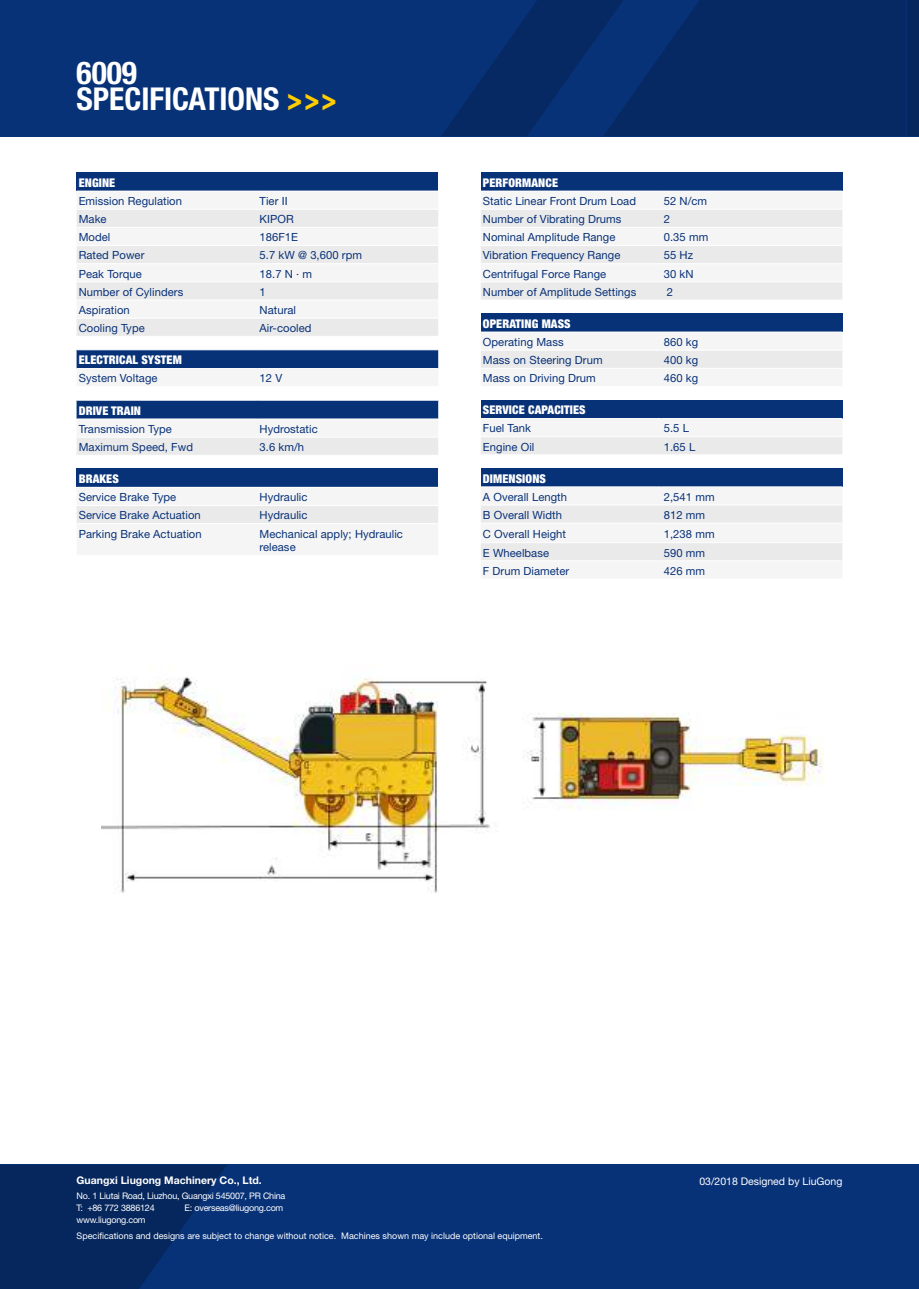
<style>
.page{position:relative;width:919px;height:1289px;background:#fff}
.page>*{position:absolute;margin:0;border:0;box-sizing:border-box;transform-origin:0 0}
.t1{font:700 condensed 31.5px/25.2px "Helvetica Neue LT Pro";color:#fff}
.t2{font:900 condensed 12px "Helvetica Neue LT Pro";letter-spacing:.01em;color:#fff}
.t3{font:900 condensed 12px "Helvetica Neue";letter-spacing:.01em;color:#fff}
.t4{font:11.25px/13.5px "Helvetica Neue LT Pro";letter-spacing:.005em;color:#083278}
.t5{font:700 10.5px "Helvetica Neue LT Pro";color:#fff}
.t6{font:10.5px "Helvetica Neue LT Pro";color:#fff}
.t7{font:9px "Helvetica Neue LT Pro";color:#fff}
.t8{font:9px/12px "Helvetica Neue LT Pro";letter-spacing:-.025em;color:#fff}
.s1{color:#ffcd00}
</style>
<div class="page">
<div style="left:0;top:0;width:906px;height:136px;background:#083278"></div>
<svg style="left:441px;top:0;width:477px;height:136px"></svg>
<div style="left:77px;top:172px;width:361px;height:19px;background:#083278"></div>
<svg style="left:77px;top:210px;width:361px;height:126px"></svg>
<hr style="left:77px;top:227px;width:180px;height:1px;background:#fff">
<hr style="left:257px;top:227px;width:181px;height:1px;background:#fff">
<hr style="left:77px;top:245px;width:180px;height:1px;background:#fff">
<hr style="left:257px;top:245px;width:181px;height:1px;background:#fff">
<hr style="left:77px;top:263px;width:180px;height:1px;background:#fff">
<hr style="left:257px;top:263px;width:181px;height:1px;background:#fff">
<hr style="left:77px;top:281px;width:180px;height:1px;background:#fff">
<hr style="left:257px;top:281px;width:181px;height:1px;background:#fff">
<hr style="left:77px;top:300px;width:180px;height:1px;background:#fff">
<hr style="left:257px;top:300px;width:181px;height:1px;background:#fff">
<hr style="left:77px;top:318px;width:180px;height:1px;background:#fff">
<hr style="left:257px;top:318px;width:181px;height:1px;background:#fff">
<div style="left:77px;top:350px;width:361px;height:18px;background:#083278"></div>
<svg style="left:77px;top:401px;width:361px;height:54px"></svg>
<hr style="left:77px;top:419px;width:180px;height:1px;background:#fff">
<hr style="left:257px;top:419px;width:181px;height:1px;background:#fff">
<hr style="left:77px;top:437px;width:180px;height:1px;background:#fff">
<hr style="left:257px;top:437px;width:181px;height:1px;background:#fff">
<div style="left:77px;top:468px;width:361px;height:19px;background:#083278"></div>
<div style="left:77px;top:506px;width:361px;height:17px;background:#ebeaea"></div>
<div style="left:480px;top:172px;width:362px;height:19px;background:#083278"></div>
<svg style="left:481px;top:210px;width:361px;height:90px"></svg>
<hr style="left:480px;top:227px;width:181px;height:1px;background:#fff">
<hr style="left:661px;top:227px;width:181px;height:1px;background:#fff">
<hr style="left:480px;top:245px;width:181px;height:1px;background:#fff">
<hr style="left:661px;top:245px;width:181px;height:1px;background:#fff">
<hr style="left:480px;top:263px;width:181px;height:1px;background:#fff">
<hr style="left:661px;top:263px;width:181px;height:1px;background:#fff">
<hr style="left:480px;top:281px;width:181px;height:1px;background:#fff">
<hr style="left:661px;top:281px;width:181px;height:1px;background:#fff">
<div style="left:480px;top:313px;width:362px;height:19px;background:#083278"></div>
<div style="left:481px;top:351px;width:361px;height:17px;background:#ebeaea"></div>
<div style="left:480px;top:400px;width:362px;height:18px;background:#083278"></div>
<div style="left:481px;top:437px;width:361px;height:17px;background:#ebeaea"></div>
<div style="left:480px;top:468px;width:362px;height:19px;background:#083278"></div>
<svg style="left:481px;top:506px;width:361px;height:54px"></svg>
<hr style="left:480px;top:486px;width:181px;height:1px;background:#fff">
<hr style="left:661px;top:486px;width:181px;height:1px;background:#fff">
<hr style="left:480px;top:523px;width:181px;height:1px;background:#fff">
<hr style="left:661px;top:523px;width:181px;height:1px;background:#fff">
<hr style="left:480px;top:542px;width:181px;height:1px;background:#fff">
<hr style="left:661px;top:542px;width:181px;height:1px;background:#fff">
<div style="left:0;top:1164px;width:918px;height:124px;background:#083278"></div>
<svg style="left:0;top:1165px;width:227px;height:123px"></svg>
<img style="left:102px;top:677px;width:722px;height:216px">
<div style="left:766px;top:862px;width:76px;height:44px;background:#fff"></div>
<h1 class="t1" style="left:77px;top:61px;width:261px">6009<br>SPECIFICATIONS <span class="s1">&gt;&gt;&gt;</span></h1>
<p class="t2" style="left:79px;top:175px;width:38px">ENGINE</p>
<p class="t4" style="left:79px;top:194px;width:105px">Emission Regulation</p>
<p class="t4" style="left:259px;top:194px;width:30px">Tier II</p>
<p class="t4" style="left:79px;top:212px;width:29px">Make</p>
<p class="t4" style="left:259px;top:212px;width:36px">KIPOR</p>
<p class="t4" style="left:79px;top:230px;width:33px">Model</p>
<p class="t4" style="left:259px;top:230px;width:40px">186F1E</p>
<p class="t4" style="left:79px;top:248px;width:67px">Rated Power</p>
<p class="t4" style="left:259px;top:248px;width:104px">5.7 kW @ 3,600 rpm</p>
<p class="t4" style="left:79px;top:266px;width:65px">Peak Torque</p>
<p class="t4" style="left:259px;top:266px;width:54px">18.7 N · m</p>
<p class="t4" style="left:79px;top:285px;width:106px">Number of Cylinders</p>
<p class="t4" style="left:259px;top:285px;width:8px">1</p>
<p class="t4" style="left:79px;top:303px;width:53px">Aspiration</p>
<p class="t4" style="left:259px;top:303px;width:38px">Natural</p>
<p class="t4" style="left:79px;top:321px;width:68px">Cooling Type</p>
<p class="t4" style="left:259px;top:321px;width:53px">Air-cooled</p>
<p class="t2" style="left:79px;top:353px;width:105px">ELECTRICAL SYSTEM</p>
<p class="t4" style="left:79px;top:371px;width:80px">System Voltage</p>
<p class="t4" style="left:259px;top:371px;width:24px">12 V</p>
<p class="t2" style="left:79px;top:403px;width:64px">DRIVE TRAIN</p>
<p class="t4" style="left:79px;top:422px;width:95px">Transmission Type</p>
<p class="t4" style="left:259px;top:422px;width:60px">Hydrostatic</p>
<p class="t4" style="left:79px;top:440px;width:116px">Maximum Speed, Fwd</p>
<p class="t4" style="left:259px;top:440px;width:46px">3.6 km/h</p>
<p class="t2" style="left:79px;top:471px;width:42px">BRAKES</p>
<p class="t4" style="left:79px;top:490px;width:99px">Service Brake Type</p>
<p class="t4" style="left:259px;top:490px;width:49px">Hydraulic</p>
<p class="t4" style="left:79px;top:508px;width:124px">Service Brake Actuation</p>
<p class="t4" style="left:259px;top:508px;width:49px">Hydraulic</p>
<p class="t4" style="left:79px;top:526px;width:124px">Parking Brake Actuation</p>
<p class="t4" style="left:259px;top:526px;width:145px">Mechanical apply; Hydraulic release</p>
<p class="t2" style="left:483px;top:175px;width:77px">PERFORMANCE</p>
<p class="t4" style="left:483px;top:194px;width:155px">Static Linear Front Drum Load</p>
<p class="t4" style="left:663px;top:194px;width:45px">52 N/cm</p>
<p class="t4" style="left:483px;top:212px;width:140px">Number of Vibrating Drums</p>
<p class="t4" style="left:663px;top:212px;width:8px">2</p>
<p class="t4" style="left:483px;top:230px;width:134px">Nominal Amplitude Range</p>
<p class="t4" style="left:663px;top:230px;width:46px">0.35 mm</p>
<p class="t4" style="left:483px;top:248px;width:139px">Vibration Frequency Range</p>
<p class="t4" style="left:663px;top:248px;width:31px">55 Hz</p>
<p class="t4" style="left:483px;top:266px;width:125px">Centrifugal Force Range</p>
<p class="t4" style="left:663px;top:266px;width:31px">30 kN</p>
<p class="t4" style="left:483px;top:285px;width:155px">Number of Amplitude Settings</p>
<p class="t4" style="left:666px;top:285px;width:8px">2</p>
<p class="t2" style="left:483px;top:316px;width:89px">OPERATING MASS</p>
<p class="t4" style="left:483px;top:335px;width:82px">Operating Mass</p>
<p class="t4" style="left:663px;top:335px;width:36px">860 kg</p>
<p class="t4" style="left:483px;top:353px;width:121px">Mass on Steering Drum</p>
<p class="t4" style="left:663px;top:353px;width:36px">400 kg</p>
<p class="t4" style="left:483px;top:371px;width:114px">Mass on Driving Drum</p>
<p class="t4" style="left:663px;top:371px;width:36px">460 kg</p>
<p class="t2" style="left:483px;top:403px;width:104px">SERVICE CAPACITIES</p>
<p class="t4" style="left:483px;top:421px;width:50px">Fuel Tank</p>
<p class="t4" style="left:663px;top:421px;width:27px">5.5 L</p>
<p class="t4" style="left:483px;top:439px;width:53px">Engine Oil</p>
<p class="t4" style="left:663px;top:439px;width:33px">1.65 L</p>
<p class="t3" style="left:483px;top:471px;width:65px">DIMENSIONS</p>
<p class="t4" style="left:483px;top:490px;width:86px">A Overall Length</p>
<p class="t4" style="left:663px;top:490px;width:52px">2,541 mm</p>
<p class="t4" style="left:483px;top:508px;width:81px">B Overall Width</p>
<p class="t4" style="left:663px;top:508px;width:43px">812 mm</p>
<p class="t4" style="left:483px;top:526px;width:85px">C Overall Height</p>
<p class="t4" style="left:663px;top:526px;width:52px">1,238 mm</p>
<p class="t4" style="left:483px;top:545px;width:68px">E Wheelbase</p>
<p class="t4" style="left:663px;top:545px;width:43px">590 mm</p>
<p class="t4" style="left:483px;top:563px;width:88px">F Drum Diameter</p>
<p class="t4" style="left:663px;top:563px;width:43px">426 mm</p>
<p class="t5" style="left:77px;top:1173px;width:187px">Guangxi Liugong Machinery Co., Ltd.</p>
<p class="t6" style="left:699px;top:1175px;width:144px">03/2018 Designed by LiuGong</p>
<p class="t8" style="left:77px;top:1189px;width:210px">No. 1 Liutai Road, Liuzhou, Guangxi 545007, PR China<br>T: +86 772 3886124</p>
<p class="t8" style="left:185px;top:1201px;width:100px">E: overseas@liugong.com</p>
<p class="t8" style="left:77px;top:1213px;width:71px">www.liugong.com</p>
<p class="t7" style="left:77px;top:1229px;width:468px">Specifications and designs are subject to change without notice. Machines shown may include optional equipment.</p>
</div>
